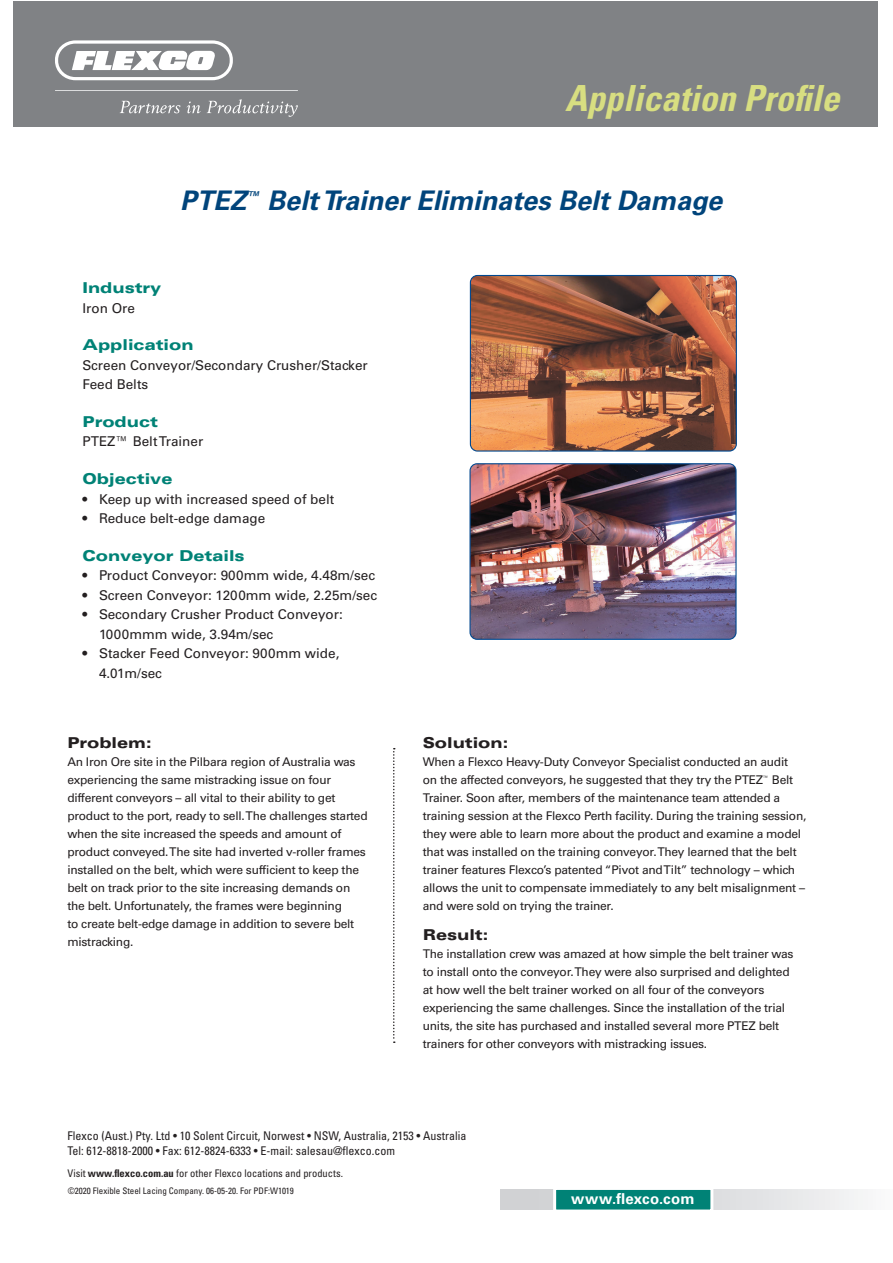
<style>
.page{position:relative;width:893px;height:1263px;background:#fff}
.page>*{position:absolute;margin:0;border:0;box-sizing:border-box;transform-origin:0 0}
.t1{font:italic 700 condensed 36px "Univers LT Std";color:#d8de81}
.h1_main{font:italic 700 27px "Univers LT Std";color:#00447b}
.t2{font:700 15.6px "Univers LT Std";letter-spacing:.02em;color:#fff}
.h2_main{font:900 expanded 15px "Univers LT Std";color:#008276}
.h2_body{font:900 expanded 15px "Univers LT Std";color:#231f20}
.t3{font:700 15px "Univers LT Std";letter-spacing:.02em;color:#fff}
.p1_body{font:900 expanded 15px "Univers LT Std";color:#231f20}
.p1_main{font:13.5px/19.5px "Univers LT Std";color:#231f20}
.p1main-bullets{font:13.5px "Univers LT Std";color:#231f20}
.p1_body-2{font:12px/18px "Univers LT Std";letter-spacing:-.02em;color:#231f20}
.t4{font:condensed 12px/15px "Univers LT Std";color:#231f20}
.address_locations{font:condensed 10.5px "Univers LT Std";color:#231f20}
.footer_copyright{font:condensed 9px "Univers LT Std";color:#231f20}
.s1{font-weight:700}
</style>
<div class="page">
<svg style="left:501px;top:1190px;width:362px;height:19px"></svg>
<div style="left:553px;top:1187px;width:160px;height:25px;background:#008276;border:3px solid #fff"></div>
<div style="left:13px;top:1px;width:865px;height:125px;background:#808285"></div>
<svg style="left:55px;top:40px;width:178px;height:40px"></svg>
<svg style="left:120px;top:101px;width:61px;height:12px"></svg>
<svg style="left:187px;top:101px;width:14px;height:12px"></svg>
<svg style="left:207px;top:99px;width:91px;height:18px"></svg>
<svg style="left:55px;top:90px;width:243px;height:1px"></svg>
<svg style="left:393px;top:748px;width:2px;height:295px"></svg>
<img style="left:470px;top:276px;width:266px;height:174px">
<div style="left:470px;top:275px;width:267px;height:177px;border:1px solid #014990;border-radius:7px"></div>
<img style="left:471px;top:465px;width:264px;height:173px">
<div style="left:469px;top:463px;width:268px;height:177px;border:1px solid #014990;border-radius:7px"></div>
<h1 class="t1" style="left:565px;top:76px;width:276px">Application Profile</h1>
<p class="h1_main" style="left:180px;top:185px;width:543px">PTEZ<sup>™</sup> Belt Trainer Eliminates Belt Damage</p>
<p class="h2_main" style="left:82px;top:279px;width:80px">Industry</p>
<p class="p1_main" style="left:82px;top:298px;width:54px">Iron Ore</p>
<p class="h2_main" style="left:82px;top:336px;width:113px">Application</p>
<p class="p1_main" style="left:82px;top:355px;width:287px">Screen Conveyor/Secondary Crusher/Stacker<br>Feed Belts</p>
<p class="h2_main" style="left:82px;top:413px;width:77px">Product</p>
<p class="p1_main" style="left:82px;top:432px;width:122px">PTEZ™ Belt Trainer</p>
<p class="h2_main" style="left:82px;top:470px;width:92px">Objective</p>
<p class="p1main-bullets" style="left:82px;top:491px;width:253px">• Keep up with increased speed of belt</p>
<p class="p1main-bullets" style="left:82px;top:510px;width:184px">• Reduce belt-edge damage</p>
<p class="h2_main" style="left:82px;top:546px;width:164px">Conveyor Details</p>
<p class="p1_main" style="left:82px;top:565px;width:294px">• Product Conveyor: 900mm wide, 4.48m/sec</p>
<p class="p1_main" style="left:82px;top:585px;width:296px">• Screen Conveyor: 1200mm wide, 2.25m/sec</p>
<p class="p1_main" style="left:99px;top:604px;width:245px;text-indent:-17px">• Secondary Crusher Product Conveyor:<br>1000mmm wide, 3.94m/sec</p>
<p class="p1_main" style="left:99px;top:643px;width:242px;text-indent:-17px">• Stacker Feed Conveyor: 900mm wide,<br>4.01m/sec</p>
<p class="h2_body" style="left:67px;top:734px;width:86px">Problem:</p>
<p class="p1_body-2" style="left:67px;top:753px;width:302px">An Iron Ore site in the Pilbara region of Australia was experiencing the same mistracking issue on four different conveyors – all vital to their ability to get product to the port, ready to sell. The challenges started when the site increased the speeds and amount of product conveyed. The site had inverted v-roller frames installed on the belt, which were sufficient to keep the belt on track prior to the site increasing demands on the belt. Unfortunately, the frames were beginning<br>to create belt-edge damage in addition to severe belt mistracking.</p>
<p class="p1_body" style="left:423px;top:734px;width:87px">Solution:</p>
<p class="p1_body-2" style="left:423px;top:753px;width:385px">When a Flexco Heavy-Duty Conveyor Specialist conducted an audit<br>on the affected conveyors, he suggested that they try the PTEZ<sup>™</sup> Belt Trainer. Soon after, members of the maintenance team attended a training session at the Flexco Perth facility. During the training session, they were able to learn more about the product and examine a model that was installed on the training conveyor. They learned that the belt trainer features Flexco’s patented “Pivot and Tilt” technology – which allows the unit to compensate immediately to any belt misalignment – and were sold on trying the trainer.</p>
<p class="h2_body" style="left:423px;top:926px;width:67px">Result:</p>
<p class="p1_body-2" style="left:423px;top:945px;width:372px">The installation crew was amazed at how simple the belt trainer was to install onto the conveyor. They were also surprised and delighted at how well the belt trainer worked on all four of the conveyors experiencing the same challenges. Since the installation of the trial units, the site has purchased and installed several more PTEZ belt trainers for other conveyors with mistracking issues.</p>
<p class="t4" style="left:68px;top:1128px;width:400px">Flexco (Aust.) Pty. Ltd • 10 Solent Circuit, Norwest • NSW, Australia, 2153 • Australia<br>Tel: 612-8818-2000 • Fax: 612-8824-6333 • E-mail: salesau@flexco.com</p>
<p class="address_locations" style="left:68px;top:1166px;width:277px">Visit <span class="s1">www.flexco.com.au</span> for other Flexco locations and products.</p>
<p class="footer_copyright" style="left:68px;top:1185px;width:228px">©2020 Flexible Steel Lacing Company. 06-05-20. For PDF:W1019</p>
<p class="t3" style="left:571px;top:1190px;width:125px">www.flexco.com</p>
<h3 class="t2" style="left:558px;top:1190px;width:130px">www.flexco.com</h3>
</div>
